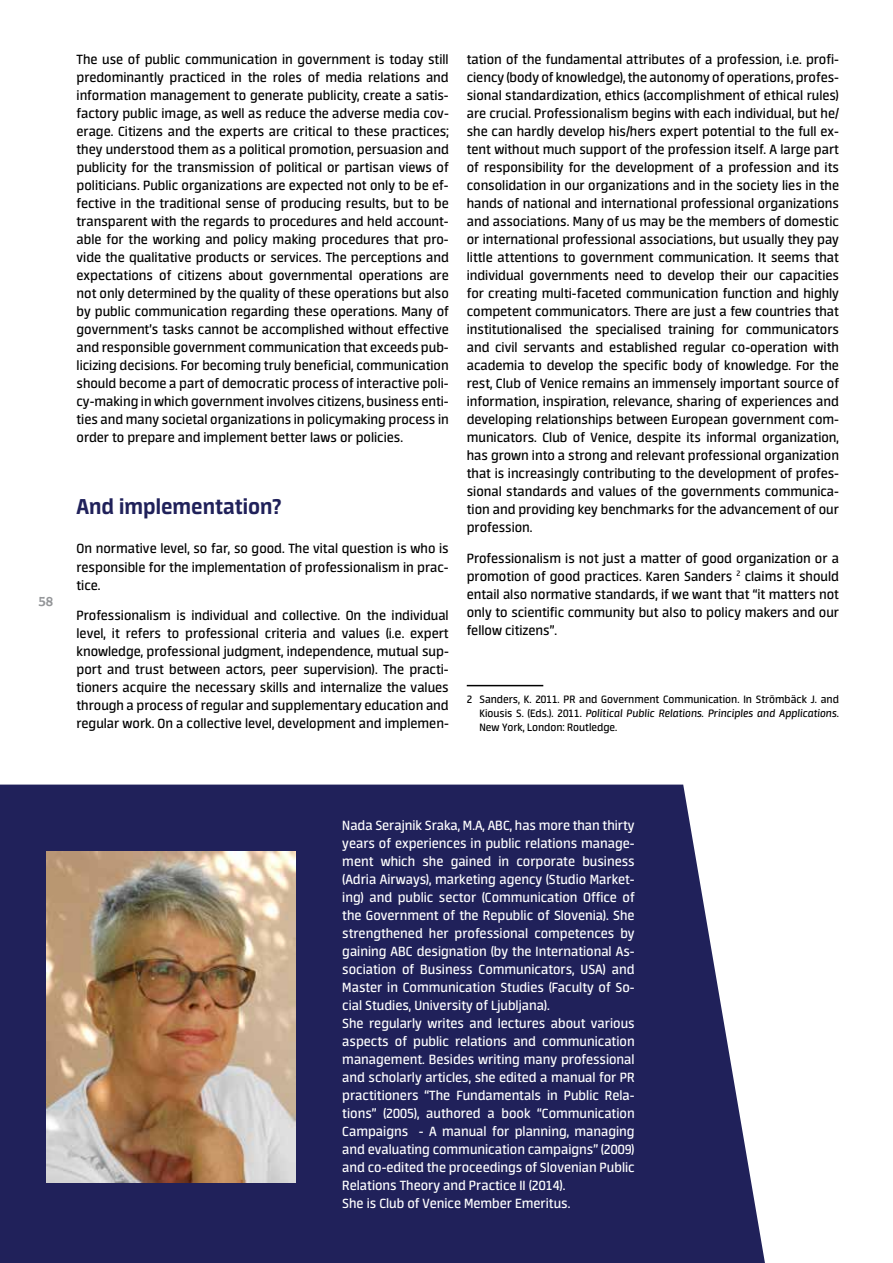
<style>
.page{position:relative;width:893px;height:1263px;background:#fff}
.page>*{position:absolute;margin:0;border:0;box-sizing:border-box;transform-origin:0 0}
.t1{font:700 24px "Neuron Angled";color:#20215a}
.t2{font:15px/18px "Neuron Angled";color:#000;text-align:justify}
.t3{font:15px/18px "Neuron Angled";color:#fff}
.t4{font:15px "Berlin Sans FB";color:#939598}
.t5{font:12px/14.4px "Neuron Angled";color:#000;text-align:justify}
.s1{font-style:italic}
</style>
<div class="page">
<hr style="left:467px;top:685px;width:76px;height:1px;background:#000">
<svg style="left:0;top:784px;width:765px;height:479px;background:#303165"></svg>
<img style="left:47px;top:851px;width:248px;height:332px">
<p class="t4" style="left:39px;top:592px;width:16px">58</p>
<p class="t2" style="left:77px;top:50px;width:374px">The use of public communication in government is today still predominantly practiced in the roles of media relations and information management to generate publicity, create a satis&shy;factory public image, as well as reduce the adverse media cov&shy;erage. Citizens and the experts are critical to these practices; they understood them as a political promotion, persuasion and publicity for the transmission of political or partisan views of politicians. Public organizations are expected not only to be ef&shy;fective in the traditional sense of producing results, but to be transparent with the regards to procedures and held account&shy;able for the working and policy making procedures that pro&shy;vide the qualitative products or services. The perceptions and expectations of citizens about governmental operations are not only determined by the quality of these operations but also by public communication regarding these operations. Many of government’s tasks cannot be accomplished without effective and responsible government communication that exceeds pub&shy;licizing decisions. For becoming truly beneficial, communication should become a part of democratic process of interactive poli&shy;cy-making in which government involves citizens, business enti&shy;ties and many societal organizations in policymaking process in order to prepare and implement better laws or policies.</p>
<h1 class="t1" style="left:77px;top:493px;width:206px">And implementation?</h1>
<p class="t2" style="left:77px;top:540px;width:374px">On normative level, so far, so good. The vital question is who is responsible for the implementation of professionalism in prac&shy;tice.</p>
<p class="t2" style="left:77px;top:607px;width:374px">Professionalism is individual and collective. On the individual level, it refers to professional criteria and values (i.e. expert knowledge, professional judgment, independence, mutual sup&shy;port and trust between actors, peer supervision). The practi&shy;tioners acquire the necessary skills and internalize the values through a process of regular and supplementary education and regular work. On a collective level, development and implemen-</p>
<p class="t2" style="left:467px;top:50px;width:374px">tation of the fundamental attributes of a profession, i.e. profi&shy;ciency (body of knowledge), the autonomy of operations, profes&shy;sional standardization, ethics (accomplishment of ethical rules) are crucial. Professionalism begins with each individual, but he/ she can hardly develop his/hers expert potential to the full ex&shy;tent without much support of the profession itself. A large part of responsibility for the development of a profession and its consolidation in our organizations and in the society lies in the hands of national and international professional organizations and associations. Many of us may be the members of domestic or international professional associations, but usually they pay little attentions to government communication. It seems that individual governments need to develop their our capacities for creating multi-faceted communication function and highly competent communicators. There are just a few countries that institutionalised the specialised training for communicators and civil servants and established regular co-operation with academia to develop the specific body of knowledge. For the rest, Club of Venice remains an immensely important source of information, inspiration, relevance, sharing of experiences and developing relationships between European government com&shy;municators. Club of Venice, despite its informal organization, has grown into a strong and relevant professional organization that is increasingly contributing to the development of profes&shy;sional standards and values of the governments communica&shy;tion and providing key benchmarks for the advancement of our profession.</p>
<p class="t2" style="left:467px;top:549px;width:374px">Professionalism is not just a matter of good organization or a promotion of good practices. Karen Sanders <sup>2</sup> claims it should entail also normative standards, if we want that “it matters not only to scientific community but also to policy makers and our fellow citizens”.</p>
<p class="t5" style="left:479px;top:692px;width:361px;text-indent:-13px">2 Sanders, K. 2011. PR and Government Communication. In Strömbäck J. and Kiousis S. (Eds.). 2011. <span class="s1">Political Public Relations. Principles and Applications</span>.<br>New York, London: Routledge.</p>
<p class="t3" style="left:342px;top:816px;width:294px">Nada Serajnik Sraka, M.A, ABC, has more than thirty years of experiences in public relations manage&shy;ment which she gained in corporate business (Adria Airways), marketing agency (Studio Market&shy;ing) and public sector (Communication Office of the Government of the Republic of Slovenia). She strengthened her professional competences by gaining ABC designation (by the International As&shy;sociation of Business Communicators, USA) and Master in Communication Studies (Faculty of So&shy;cial Studies, University of Ljubljana).<br>She regularly writes and lectures about various aspects of public relations and communication management. Besides writing many professional and scholarly articles, she edited a manual for PR practitioners “The Fundamentals in Public Rela&shy;tions” (2005), authored a book “Communication Campaigns - A manual for planning, managing and evaluating communication campaigns” (2009) and co-edited the proceedings of Slovenian Public Relations Theory and Practice II (2014).<br>She is Club of Venice Member Emeritus.</p>
</div>
